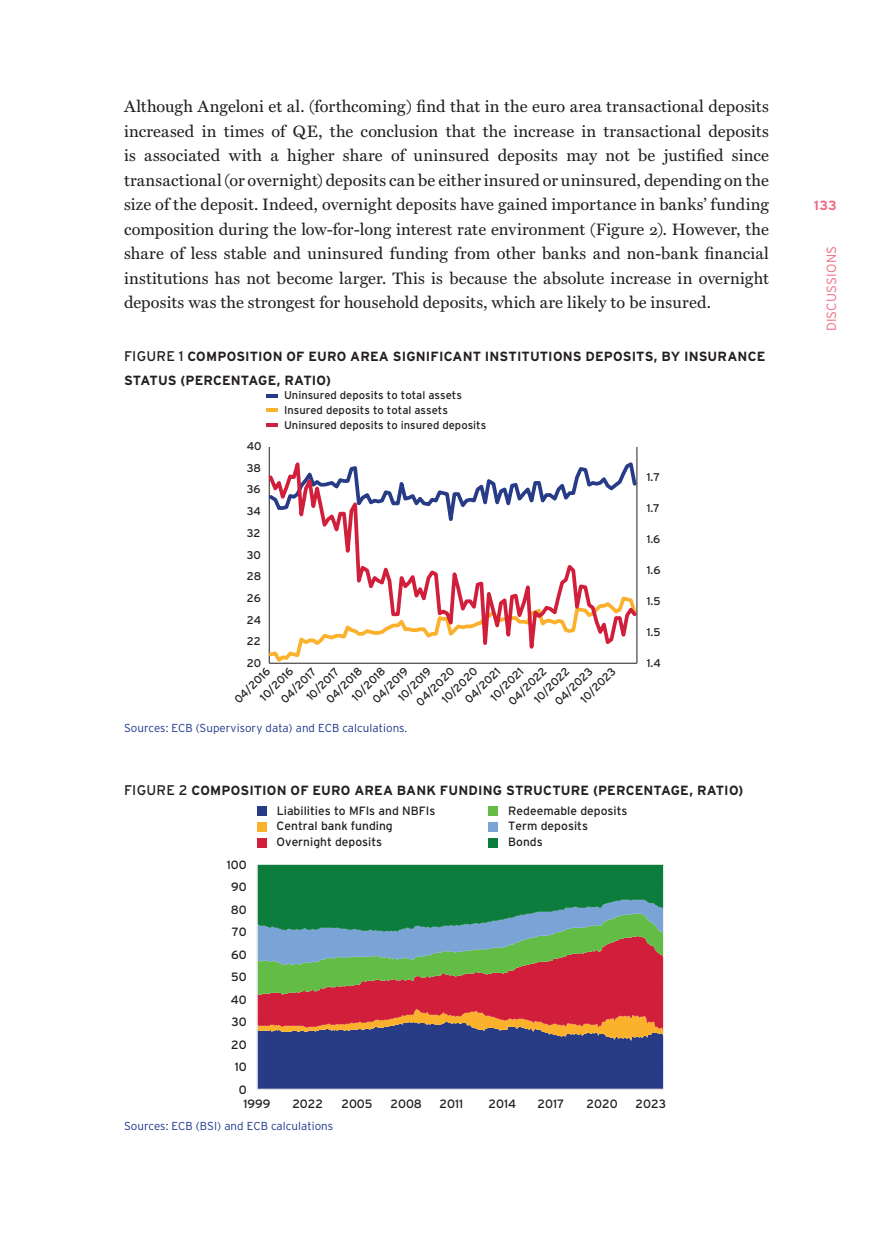
<style>
.page{position:relative;width:893px;height:1241px;background:#fff}
.page>*{position:absolute;margin:0;border:0;box-sizing:border-box;transform-origin:0 0}
.t1{font:16.62px/24.5px "Miller Text";letter-spacing:.005em;color:#231f20;text-align:justify}
.t2{font:700 13.3px/23.3px "Interstate";letter-spacing:.01em;color:#231f20}
.t3{font:300 13.3px "Interstate";color:#f16c83}
.t4{font:700 13.3px "Interstate";color:#f16c83}
.t5{font:12.08px/15.8px "Interstate";color:#231f20}
.t6{font:300 11.55px "Interstate";letter-spacing:.005em;color:#1c378c}
.t7{font:11.2px/14.9px "Interstate";color:#231f20}
.s1{font-weight:400;font-size:14px}
</style>
<div class="page">
<svg style="left:268px;top:447px;width:370px;height:217px"></svg>
<hr style="left:266px;top:394px;width:11px;height:4px;background:#273b86">
<hr style="left:266px;top:408px;width:11px;height:4px;background:#fbb12c">
<hr style="left:266px;top:423px;width:11px;height:4px;background:#d11e3b">
<hr style="left:636px;top:447px;width:1px;height:216px;background:#231f20">
<hr style="left:257px;top:1065px;width:407px;height:1px;background:#dcdddf">
<hr style="left:257px;top:1043px;width:407px;height:1px;background:#dcdddf">
<hr style="left:257px;top:1021px;width:407px;height:1px;background:#dcdddf">
<hr style="left:257px;top:998px;width:407px;height:1px;background:#dcdddf">
<hr style="left:257px;top:976px;width:407px;height:1px;background:#dcdddf">
<hr style="left:257px;top:953px;width:407px;height:1px;background:#dcdddf">
<hr style="left:257px;top:931px;width:407px;height:1px;background:#dcdddf">
<hr style="left:257px;top:908px;width:407px;height:1px;background:#dcdddf">
<hr style="left:257px;top:886px;width:407px;height:1px;background:#dcdddf">
<hr style="left:257px;top:864px;width:407px;height:1px;background:#dcdddf">
<svg style="left:258px;top:864px;width:405px;height:224px"></svg>
<hr style="left:257px;top:865px;width:1px;height:224px;background:#dcdddf">
<hr style="left:257px;top:1088px;width:407px;height:1px;background:#dcdddf">
<div style="left:257px;top:805px;width:10px;height:10px;background:#273b86"></div>
<div style="left:257px;top:821px;width:10px;height:10px;background:#fbb12c"></div>
<div style="left:257px;top:837px;width:10px;height:10px;background:#d11e3b"></div>
<div style="left:488px;top:805px;width:10px;height:10px;background:#63bc46"></div>
<div style="left:488px;top:821px;width:10px;height:10px;background:#7aa4d6"></div>
<div style="left:488px;top:837px;width:10px;height:10px;background:#0d7d3e"></div>
<p class="t1" style="left:124px;top:93px;width:646px">Although Angeloni et al. (forthcoming) find that in the euro area transactional deposits increased in times of QE, the conclusion that the increase in transactional deposits is associated with a higher share of uninsured deposits may not be justified since transactional (or overnight) deposits can be either insured or uninsured, depending on the size of the deposit. Indeed, overnight deposits have gained importance in banks’ funding composition during the low-for-long interest rate environment (Figure 2). However, the share of less stable and uninsured funding from other banks and non-bank financial institutions has not become larger. This is because the absolute increase in overnight deposits was the strongest for household deposits, which are likely to be insured.</p>
<p class="t2" style="left:124px;top:345px;width:643px"><span class="s1">FIGURE 1</span> COMPOSITION OF EURO AREA SIGNIFICANT INSTITUTIONS DEPOSITS, BY INSURANCE<br>STATUS (PERCENTAGE, RATIO)</p>
<p class="t7" style="left:247px;top:438px;width:16px">40</p>
<p class="t7" style="left:247px;top:460px;width:16px">38</p>
<p class="t7" style="left:247px;top:482px;width:15px">36</p>
<p class="t7" style="left:247px;top:503px;width:16px">34</p>
<p class="t7" style="left:247px;top:525px;width:15px">32</p>
<p class="t7" style="left:247px;top:547px;width:16px">30</p>
<p class="t7" style="left:247px;top:568px;width:16px">28</p>
<p class="t7" style="left:247px;top:590px;width:16px">26</p>
<p class="t7" style="left:247px;top:612px;width:16px">24</p>
<p class="t7" style="left:247px;top:633px;width:16px">22</p>
<p class="t7" style="left:284px;top:387px;width:204px">Uninsured deposits to total assets<br>Insured deposits to total assets<br>Uninsured deposits to insured deposits</p>
<p class="t7" style="left:247px;top:655px;width:16px">20</p>
<p class="t7" style="left:257px;top:693px;width:43px;rotate:-45deg">10/2016</p>
<p class="t7" style="left:231px;top:696px;width:47px;rotate:-45deg">04/2016</p>
<p class="t7" style="left:395px;top:693px;width:43px;rotate:-45deg">10/2019</p>
<p class="t7" style="left:369px;top:696px;width:47px;rotate:-45deg">04/2019</p>
<p class="t7" style="left:438px;top:696px;width:47px;rotate:-45deg">10/2020</p>
<p class="t7" style="left:413px;top:698px;width:50px;rotate:-45deg">04/2020</p>
<p class="t7" style="left:348px;top:693px;width:44px;rotate:-45deg">10/2018</p>
<p class="t7" style="left:323px;top:696px;width:47px;rotate:-45deg">04/2018</p>
<p class="t7" style="left:551px;top:698px;width:50px;rotate:-45deg">04/2023</p>
<p class="t7" style="left:577px;top:695px;width:46px;rotate:-45deg">10/2023</p>
<p class="t7" style="left:505px;top:698px;width:50px;rotate:-45deg">04/2022</p>
<p class="t7" style="left:531px;top:695px;width:46px;rotate:-45deg">10/2022</p>
<p class="t7" style="left:303px;top:693px;width:43px;rotate:-45deg">10/2017</p>
<p class="t7" style="left:277px;top:695px;width:46px;rotate:-45deg">04/2017</p>
<p class="t7" style="left:487px;top:693px;width:43px;rotate:-45deg">10/2021</p>
<p class="t7" style="left:461px;top:696px;width:47px;rotate:-45deg">04/2021</p>
<p class="t6" style="left:124px;top:721px;width:285px">Sources: ECB (Supervisory data) and ECB calculations.</p>
<p class="t7" style="left:647px;top:469px;width:15px">1.7</p>
<p class="t7" style="left:647px;top:500px;width:15px">1.7</p>
<p class="t7" style="left:647px;top:531px;width:15px">1.6</p>
<p class="t7" style="left:647px;top:562px;width:15px">1.6</p>
<p class="t7" style="left:647px;top:593px;width:15px">1.5</p>
<p class="t7" style="left:647px;top:624px;width:15px">1.5</p>
<p class="t7" style="left:647px;top:655px;width:16px">1.4</p>
<p class="t2" style="left:124px;top:778px;width:621px"><span class="s1">FIGURE 2</span> COMPOSITION OF EURO AREA BANK FUNDING STRUCTURE (PERCENTAGE, RATIO)</p>
<p class="t5" style="left:227px;top:856px;width:21px">100</p>
<p class="t5" style="left:231px;top:878px;width:17px">90</p>
<p class="t5" style="left:231px;top:901px;width:17px">80</p>
<p class="t5" style="left:232px;top:923px;width:17px">70</p>
<p class="t5" style="left:231px;top:946px;width:17px">60</p>
<p class="t5" style="left:231px;top:968px;width:17px">50</p>
<p class="t5" style="left:231px;top:991px;width:17px">40</p>
<p class="t5" style="left:231px;top:1013px;width:17px">30</p>
<p class="t5" style="left:231px;top:1036px;width:17px">20</p>
<p class="t5" style="left:235px;top:1058px;width:14px">10</p>
<p class="t5" style="left:239px;top:1081px;width:9px">0</p>
<p class="t5" style="left:277px;top:802px;width:160px">Liabilities to MFIs and NBFIs<br>Central bank funding<br>Overnight deposits</p>
<p class="t5" style="left:508px;top:802px;width:121px">Redeemable deposits<br>Term deposits<br>Bonds</p>
<p class="t5" style="left:243px;top:1095px;width:29px">1999</p>
<p class="t5" style="left:292px;top:1095px;width:32px">2022</p>
<p class="t5" style="left:341px;top:1095px;width:33px">2005</p>
<p class="t5" style="left:390px;top:1095px;width:33px">2008</p>
<p class="t5" style="left:439px;top:1095px;width:25px">2011</p>
<p class="t5" style="left:488px;top:1095px;width:29px">2014</p>
<p class="t5" style="left:538px;top:1095px;width:28px">2017</p>
<p class="t5" style="left:587px;top:1095px;width:33px">2020</p>
<p class="t5" style="left:636px;top:1095px;width:32px">2023</p>
<p class="t6" style="left:124px;top:1119px;width:211px">Sources: ECB (BSI) and ECB calculations</p>
<p class="t4" style="left:814px;top:198px;width:24px">133</p>
<p class="t3" style="left:824px;top:331px;width:85px;rotate:-90deg">Discussions</p>
</div>
